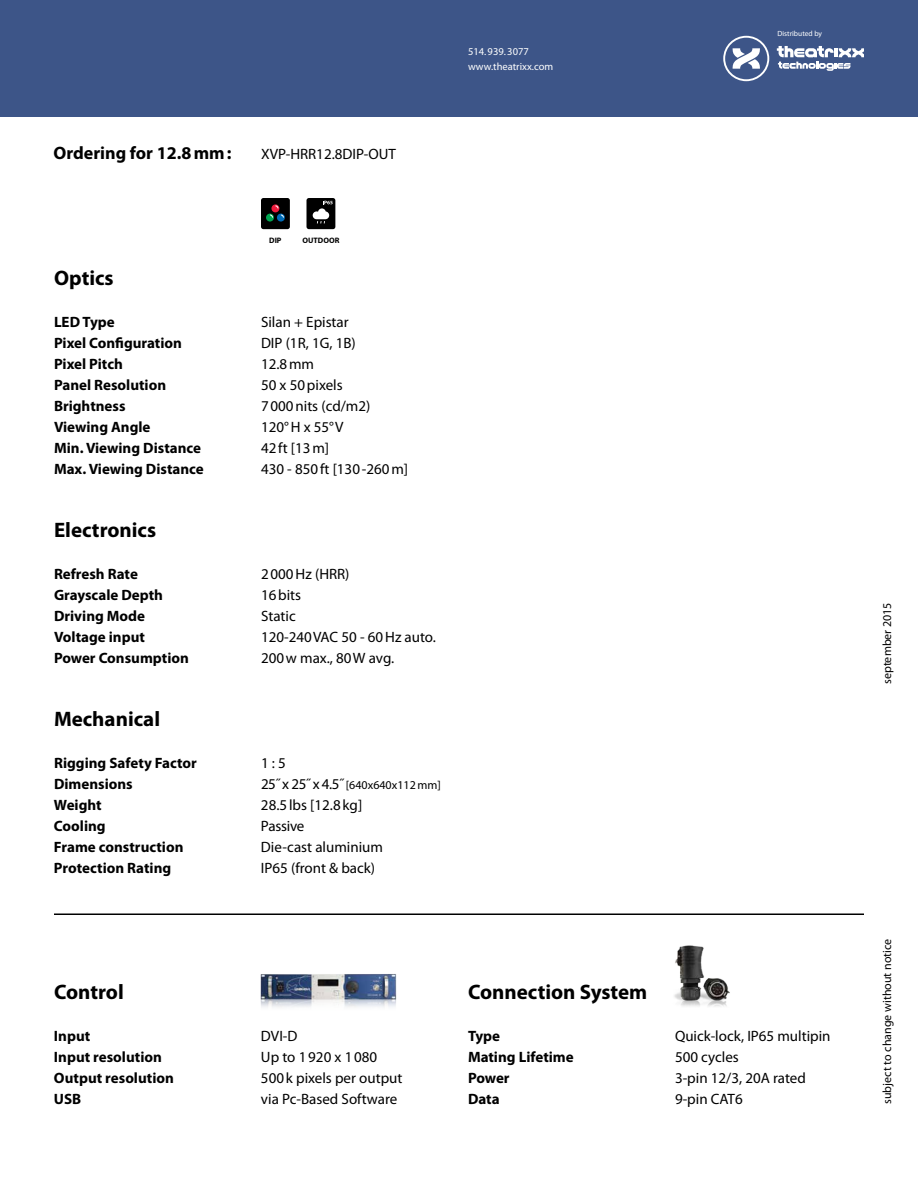
<style>
.page{position:relative;width:918px;height:1188px;background:#fff}
.page>*{position:absolute;margin:0;border:0;box-sizing:border-box;transform-origin:0 0}
.t1{font:700 21px "Myriad Pro";color:#000}
.t2{font:700 18px "Myriad Pro";color:#000}
.t3{font:15px "Myriad Pro";color:#000}
.t4{font:700 15px "Myriad Pro";color:#000}
.t5{font:12px "Myriad Pro";color:#000}
.t6{font:10.5px/15px "Myriad Pro";color:#fff}
.t7{font:700 7.95px "Myriad Pro";color:#000}
.t8{font:7.5px "Myriad Pro";color:#fff}
.s1{font-size:15px}
</style>
<div class="page">
<div style="left:0;top:0;width:918px;height:117px;background:#3d5588"></div>
<hr style="left:54px;top:914px;width:810px;height:1px;background:#000">
<svg style="left:723px;top:36px;width:46px;height:45px"></svg>
<svg style="left:777px;top:46px;width:87px;height:25px"></svg>
<svg style="left:306px;top:198px;width:30px;height:32px"></svg>
<svg style="left:261px;top:198px;width:29px;height:32px"></svg>
<img style="left:260px;top:974px;width:137px;height:33px">
<img style="left:674px;top:945px;width:56px;height:62px">
<p class="t6" style="left:468px;top:44px;width:87px">514.939.3077 www.theatrixx.com</p>
<p class="t2" style="left:54px;top:143px;width:180px">Ordering for 12.8mm:</p>
<p class="t3" style="left:261px;top:146px;width:137px">XVP-HRR12.8DIP-OUT</p>
<h1 class="t1" style="left:54px;top:266px;width:61px">Optics</h1>
<p class="t7" style="left:269px;top:236px;width:14px">DIP</p>
<p class="t7" style="left:302px;top:236px;width:38px">OUTDOOR</p>
<p class="t4" style="left:54px;top:314px;width:62px">LED Type</p>
<p class="t3" style="left:261px;top:314px;width:89px">Silan + Epistar</p>
<p class="t4" style="left:54px;top:335px;width:130px">Pixel Configuration</p>
<p class="t3" style="left:261px;top:335px;width:96px">DIP (1R, 1G, 1B)</p>
<p class="t4" style="left:54px;top:356px;width:70px">Pixel Pitch</p>
<p class="t3" style="left:261px;top:356px;width:55px">12.8mm</p>
<p class="t4" style="left:54px;top:377px;width:114px">Panel Resolution</p>
<p class="t3" style="left:261px;top:377px;width:83px">50 x 50pixels</p>
<p class="t4" style="left:54px;top:398px;width:73px">Brightness</p>
<p class="t3" style="left:261px;top:398px;width:111px">7000nits (cd/m2)</p>
<p class="t4" style="left:54px;top:419px;width:98px">Viewing Angle</p>
<p class="t3" style="left:261px;top:419px;width:84px">120°H x 55°V</p>
<p class="t4" style="left:54px;top:440px;width:149px">Min. Viewing Distance</p>
<p class="t3" style="left:261px;top:440px;width:70px">42ft [13m]</p>
<p class="t4" style="left:54px;top:461px;width:151px">Max. Viewing Distance</p>
<p class="t3" style="left:261px;top:461px;width:149px">430 - 850ft [130-260m]</p>
<h1 class="t1" style="left:54px;top:518px;width:104px">Electronics</h1>
<p class="t4" style="left:54px;top:566px;width:85px">Refresh Rate</p>
<p class="t3" style="left:261px;top:566px;width:90px">2000Hz (HRR)</p>
<p class="t4" style="left:54px;top:587px;width:111px">Grayscale Depth</p>
<p class="t3" style="left:261px;top:587px;width:42px">16bits</p>
<p class="t4" style="left:54px;top:608px;width:93px">Driving Mode</p>
<p class="t3" style="left:261px;top:608px;width:36px">Static</p>
<p class="t4" style="left:54px;top:629px;width:92px">Voltage input</p>
<p class="t3" style="left:261px;top:629px;width:176px">120-240VAC 50 - 60Hz auto.</p>
<p class="t4" style="left:54px;top:650px;width:136px">Power Consumption</p>
<p class="t3" style="left:261px;top:650px;width:135px">200w max., 80W avg.</p>
<h1 class="t1" style="left:54px;top:707px;width:108px">Mechanical</h1>
<p class="t4" style="left:54px;top:755px;width:144px">Rigging Safety Factor</p>
<p class="t3" style="left:261px;top:755px;width:26px">1 : 5</p>
<p class="t4" style="left:54px;top:776px;width:80px">Dimensions</p>
<p class="t5" style="left:261px;top:778px;width:181px"><span class="s1">25˝ x 25˝ x 4.5˝</span> [640x640x112mm]</p>
<p class="t4" style="left:54px;top:797px;width:49px">Weight</p>
<p class="t3" style="left:261px;top:797px;width:103px">28.5lbs [12.8kg]</p>
<p class="t4" style="left:54px;top:818px;width:53px">Cooling</p>
<p class="t3" style="left:261px;top:818px;width:45px">Passive</p>
<p class="t4" style="left:54px;top:839px;width:131px">Frame construction</p>
<p class="t3" style="left:261px;top:839px;width:124px">Die-cast aluminium</p>
<p class="t4" style="left:54px;top:860px;width:119px">Protection Rating</p>
<p class="t3" style="left:261px;top:860px;width:116px">IP65 (front &amp; back)</p>
<h1 class="t1" style="left:54px;top:980px;width:71px">Control</h1>
<h1 class="t1" style="left:468px;top:980px;width:181px">Connection System</h1>
<p class="t8" style="left:778px;top:29px;width:46px">Distributed by</p>
<p class="t4" style="left:54px;top:1028px;width:38px">Input</p>
<p class="t3" style="left:261px;top:1028px;width:38px">DVI-D</p>
<p class="t4" style="left:54px;top:1049px;width:109px">Input resolution</p>
<p class="t3" style="left:261px;top:1049px;width:118px">Up to 1920 x 1080</p>
<p class="t4" style="left:54px;top:1070px;width:121px">Output resolution</p>
<p class="t3" style="left:261px;top:1070px;width:143px">500k pixels per output</p>
<p class="t4" style="left:54px;top:1091px;width:29px">USB</p>
<p class="t3" style="left:261px;top:1091px;width:138px">via Pc-Based Software</p>
<p class="t4" style="left:468px;top:1028px;width:34px">Type</p>
<p class="t3" style="left:675px;top:1028px;width:157px">Quick-lock, IP65 multipin</p>
<p class="t4" style="left:468px;top:1049px;width:107px">Mating Lifetime</p>
<p class="t3" style="left:675px;top:1049px;width:65px">500 cycles</p>
<p class="t4" style="left:468px;top:1070px;width:43px">Power</p>
<p class="t3" style="left:675px;top:1070px;width:132px">3-pin 12/3, 20A rated</p>
<p class="t4" style="left:468px;top:1091px;width:33px">Data</p>
<p class="t3" style="left:675px;top:1091px;width:69px">9-pin CAT6</p>
<p class="t5" style="left:880px;top:684px;width:83px;rotate:-90deg">september 2015</p>
<p class="t5" style="left:880px;top:1104px;width:167px;rotate:-90deg">subject to change without notice</p>
</div>
